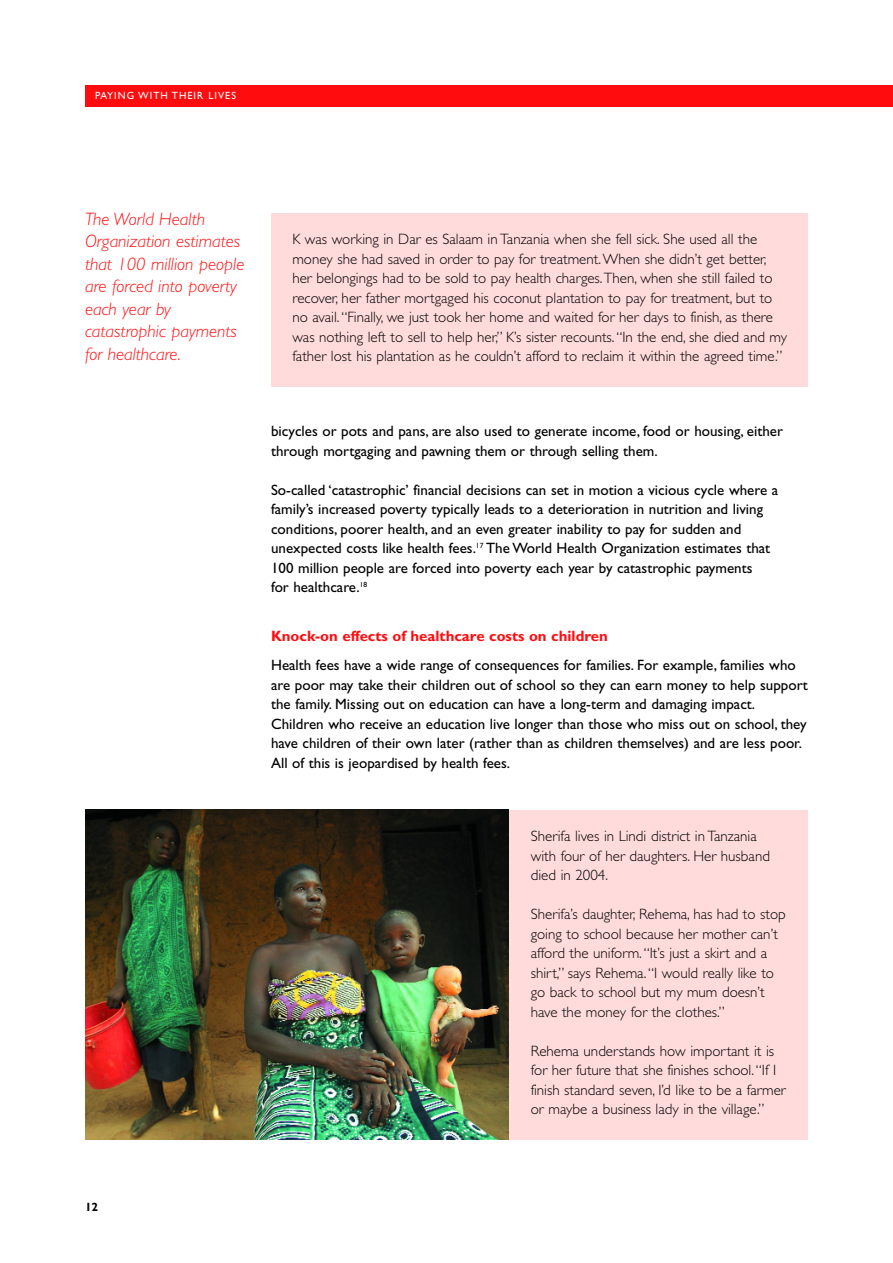
<style>
.page{position:relative;width:893px;height:1263px;background:#fff}
.page>*{position:absolute;margin:0;border:0;box-sizing:border-box;transform-origin:0 0}
.t1{font:italic 300 18px/22.5px "Gill Sans";color:#ff0c0f}
.t2{font:300 15px/19.5px "Gill Sans";color:#000}
.t3{font:15px/19.5px "Gill Sans";color:#000}
.t4{font:700 15px "Gill Sans";color:#ff0c0f}
.t5{font:700 12px "Gill Sans";color:#000}
.t6{font:10.5px "Gill Sans";letter-spacing:.1em;color:#fff}
</style>
<div class="page">
<div style="left:85px;top:85px;width:807px;height:21px;background:#ff0c0f"></div>
<div style="left:271px;top:213px;width:537px;height:173px;background:#ffdbdb"></div>
<div style="left:509px;top:810px;width:299px;height:330px;background:#ffdbdb"></div>
<img style="left:85px;top:810px;width:424px;height:330px">
<p class="t6" style="left:95px;top:92px;width:142px">PAYING WITH THEIR LIVES</p>
<p class="t1" style="left:85px;top:209px;width:161px">The World Health<br>Organization estimates that 100 million people are forced into poverty each year by catastrophic payments for healthcare.</p>
<p class="t2" style="left:292px;top:231px;width:496px">K was working in Dar es Salaam in Tanzania when she fell sick. She used all the money she had saved in order to pay for treatment.When she didn’t get better, her belongings had to be sold to pay health charges.Then, when she still failed to recover, her father mortgaged his coconut plantation to pay for treatment, but to no avail.“Finally, we just took her home and waited for her days to finish, as there was nothing left to sell to help her,” K’s sister recounts.“In the end, she died and my father lost his plantation as he couldn’t afford to reclaim it within the agreed time.”</p>
<p class="t3" style="left:271px;top:423px;width:513px">bicycles or pots and pans, are also used to generate income, food or housing, either through mortgaging and pawning them or through selling them.</p>
<p class="t3" style="left:271px;top:482px;width:509px">So-called ‘catastrophic’ financial decisions can set in motion a vicious cycle where a family’s increased poverty typically leads to a deterioration in nutrition and living conditions, poorer health, and an even greater inability to pay for sudden and unexpected costs like health fees.<sup>17</sup> The World Health Organization estimates that 100 million people are forced into poverty each year by catastrophic payments<br>for healthcare.<sup>18</sup></p>
<p class="t4" style="left:271px;top:631px;width:338px">Knock-on effects of healthcare costs on children</p>
<p class="t3" style="left:271px;top:657px;width:538px">Health fees have a wide range of consequences for families. For example, families who are poor may take their children out of school so they can earn money to help support the family. Missing out on education can have a long-term and damaging impact.<br>Children who receive an education live longer than those who miss out on school, they have children of their own later (rather than as children themselves) and are less poor.<br>All of this is jeopardised by health fees.</p>
<p class="t2" style="left:531px;top:828px;width:241px">Sherifa lives in Lindi district in Tanzania with four of her daughters. Her husband died in 2004.</p>
<p class="t2" style="left:531px;top:906px;width:257px">Sherifa’s daughter, Rehema, has had to stop going to school because her mother can’t afford the uniform.“It’s just a skirt and a shirt,” says Rehema.“I would really like to go back to school but my mum doesn’t have the money for the clothes.”</p>
<p class="t2" style="left:531px;top:1043px;width:257px">Rehema understands how important it is for her future that she finishes school.“If I finish standard seven, I’d like to be a farmer or maybe a business lady in the village.”</p>
<p class="t5" style="left:85px;top:1203px;width:15px">12</p>
</div>
